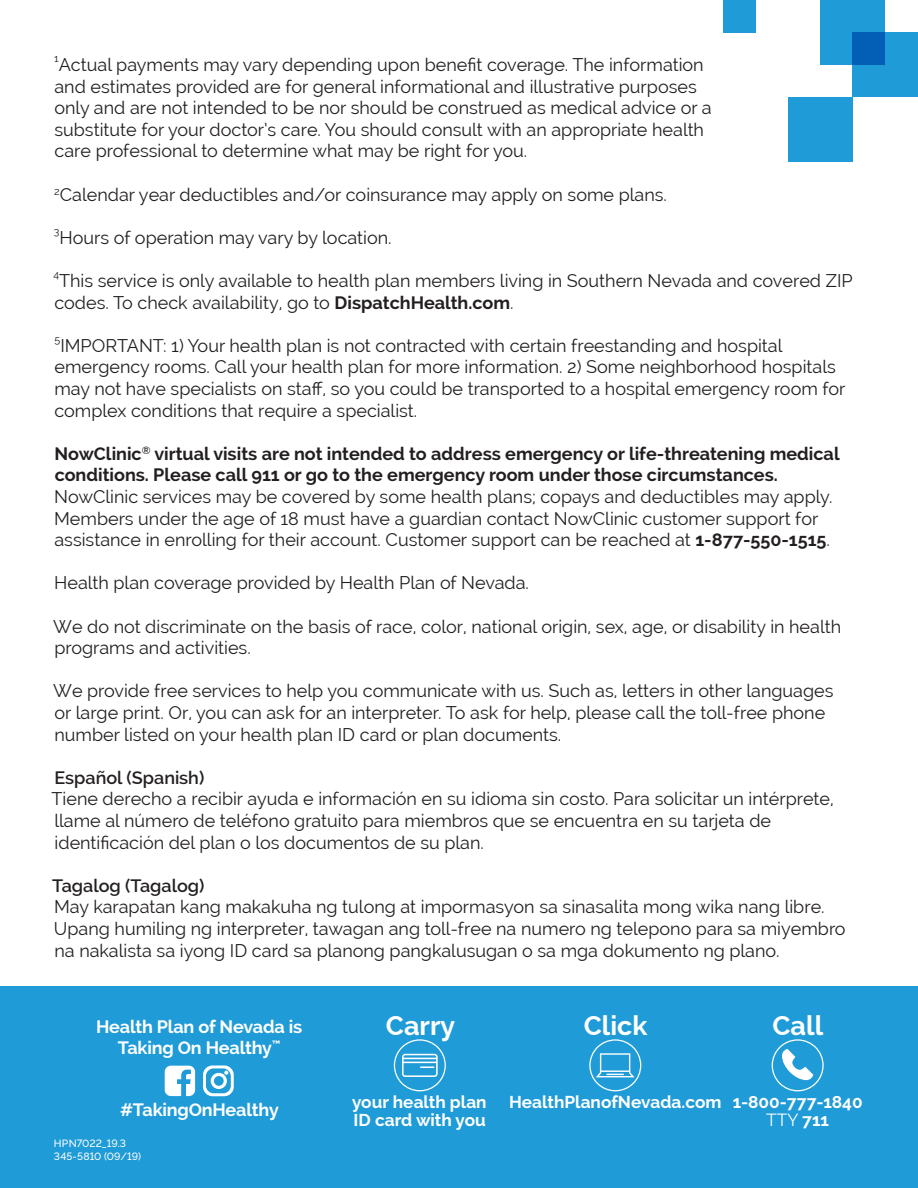
<style>
.page{position:relative;width:918px;height:1188px;background:#fff}
.page>*{position:absolute;margin:0;border:0;box-sizing:border-box;transform-origin:0 0}
.t1{font:700 27px "Raleway";color:#fff}
.t2{font:18px/21.6px "Raleway";color:#231f20}
.t3{font:700 18px "Raleway";letter-spacing:-.01em;color:#fff}
.t4{font:600 18px "Raleway";color:#231f20}
.t5{font:700 17.25px/18px "Raleway";color:#fff}
.t6{font:17.25px "Raleway";color:#fff}
.Brochure_subtitle{font:500 10.5px "Raleway";letter-spacing:.01em;color:#fff}
.t7{font:10.5px "Raleway";color:#231f20}
.s1{font-weight:700}
</style>
<div class="page">
<div style="left:0;top:987px;width:918px;height:201px;background:#1f9bd7"></div>
<svg style="left:394px;top:1039px;width:52px;height:52px"></svg>
<svg style="left:772px;top:1039px;width:52px;height:52px"></svg>
<svg style="left:589px;top:1039px;width:52px;height:52px"></svg>
<svg style="left:203px;top:1065px;width:31px;height:31px"></svg>
<svg style="left:165px;top:1066px;width:30px;height:30px"></svg>
<div style="left:853px;top:32px;width:65px;height:65px;background:#1f9bd7"></div>
<div style="left:788px;top:97px;width:65px;height:65px;background:#1f9bd7"></div>
<div style="left:820px;top:0;width:65px;height:65px;background:#1f9bd7"></div>
<div style="left:853px;top:32px;width:32px;height:33px;background:#035eb5"></div>
<div style="left:723px;top:0;width:32px;height:32px;background:#1f9bd7"></div>
<p class="t7" style="left:54px;top:52px;width:6px">1</p>
<p class="t2" style="left:54px;top:54px;width:659px">Actual payments may vary depending upon benefit coverage. The information and estimates provided are for general informational and illustrative purposes only and are not intended to be nor should be construed as medical advice or a substitute for your doctor’s care. You should consult with an appropriate health care professional to determine what may be right for you.</p>
<p class="t2" style="left:54px;top:183px;width:614px"><sup>2</sup>Calendar year deductibles and/or coinsurance may apply on some plans.</p>
<p class="t7" style="left:54px;top:225px;width:7px">3</p>
<p class="t2" style="left:60px;top:227px;width:334px">Hours of operation may vary by location.</p>
<p class="t7" style="left:53px;top:268px;width:7px">4</p>
<p class="t2" style="left:54px;top:270px;width:800px">This service is only available to health plan members living in Southern Nevada and covered ZIP codes. To check availability, go to <span class="s1">DispatchHealth.com</span>.</p>
<p class="t7" style="left:55px;top:333px;width:7px">5</p>
<p class="t2" style="left:54px;top:335px;width:793px;text-indent:6px">IMPORTANT: 1) Your health plan is not contracted with certain freestanding and hospital emergency rooms. Call your health plan for more information. 2) Some neighborhood hospitals may not have specialists on staff, so you could be transported to a hospital emergency room for complex conditions that require a specialist.</p>
<p class="t2" style="left:54px;top:443px;width:787px"><span class="s1">NowClinic</span><sup>®</sup> <span class="s1">virtual visits are not intended to address emergency or life-threatening medical conditions. Please call 911 or go to the emergency room under those circumstances.<br></span>NowClinic services may be covered by some health plans; copays and deductibles may apply.<br>Members under the age of 18 must have a guardian contact NowClinic customer support for assistance in enrolling for their account. Customer support can be reached at <span class="s1">1-877-550-1515</span>.</p>
<p class="t2" style="left:54px;top:572px;width:476px">Health plan coverage provided by Health Plan of Nevada.</p>
<p class="t2" style="left:53px;top:615px;width:789px">We do not discriminate on the basis of race, color, national origin, sex, age, or disability in health programs and activities.</p>
<p class="t2" style="left:53px;top:680px;width:782px">We provide free services to help you communicate with us. Such as, letters in other languages or large print. Or, you can ask for an interpreter. To ask for help, please call the toll-free phone number listed on your health plan ID card or plan documents.</p>
<p class="t4" style="left:54px;top:767px;width:151px">Español (Spanish)</p>
<p class="t2" style="left:52px;top:788px;width:784px">Tiene derecho a recibir ayuda e información en su idioma sin costo. Para solicitar un intérprete, llame al número de teléfono gratuito para miembros que se encuentra en su tarjeta de identificación del plan o los documentos de su plan.</p>
<p class="t4" style="left:52px;top:875px;width:154px">Tagalog (Tagalog)</p>
<p class="t2" style="left:54px;top:896px;width:793px">May karapatan kang makakuha ng tulong at impormasyon sa sinasalita mong wika nang libre.<br>Upang humiling ng interpreter, tawagan ang toll-free na numero ng telepono para sa miyembro na nakalista sa iyong ID card sa planong pangkalusugan o sa mga dokumento ng plano.</p>
<p class="t3" style="left:96px;top:1016px;width:208px">Health Plan of Nevada is</p>
<p class="t1" style="left:584px;top:1010px;width:65px">Click</p>
<p class="t3" style="left:118px;top:1038px;width:164px">Taking On Healthy<sup>™</sup></p>
<p class="t1" style="left:386px;top:1010px;width:71px">Carry</p>
<p class="t1" style="left:773px;top:1010px;width:52px">Call</p>
<p class="t3" style="left:120px;top:1100px;width:160px">#TakingOnHealthy</p>
<p class="Brochure_subtitle" style="left:54px;top:1137px;width:74px">HPN7022_19.3</p>
<p class="Brochure_subtitle" style="left:54px;top:1150px;width:89px">345-5810 (09/19)</p>
<p class="t5" style="left:352px;top:1093px;width:136px">your health plan<br>ID card with you</p>
<p class="t5" style="left:509px;top:1093px;width:214px">HealthPlanofNevada.com</p>
<p class="t5" style="left:733px;top:1093px;width:131px">1-800-777-1840</p>
<p class="t6" style="left:766px;top:1110px;width:64px">TTY <span class="s1">711</span></p>
</div>
